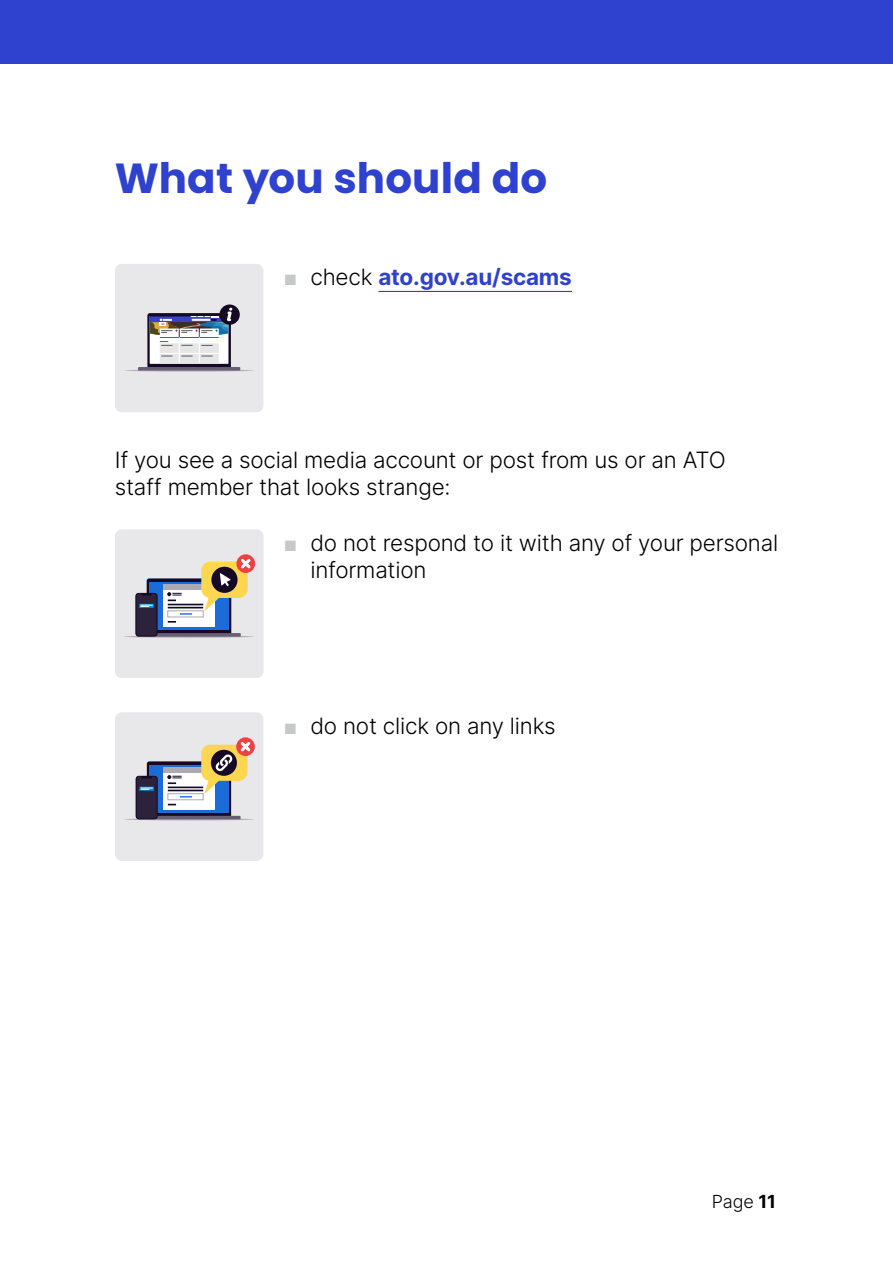
<style>
.page{position:relative;width:893px;height:1263px;background:#fff}
.page>*{position:absolute;margin:0;border:0;box-sizing:border-box;transform-origin:0 0}
.t1{font:700 42px "Poppins";letter-spacing:.005em;color:#2f42cf}
.t2{font:300 22.5px/27px "Inter";letter-spacing:-.01em;color:#000}
.t3{font:700 22.5px "Inter";letter-spacing:-.01em;color:#2f42cf}
.t4{font:300 18px "Inter";color:#000}
.s1{color:#c7c8ca}
.s2{font-weight:300;color:#000}
.s3{font-weight:700}
</style>
<div class="page">
<div style="left:0;top:0;width:893px;height:64px;background:#2f42cf"></div>
<svg style="left:115px;top:712px;width:148px;height:149px;background:#cbcacd"></svg>
<svg style="left:115px;top:529px;width:149px;height:149px;background:#cbc9cc"></svg>
<svg style="left:115px;top:264px;width:148px;height:148px;background:#d5d4d9"></svg>
<hr style="left:378px;top:291px;width:194px;height:1px;background:#2f42cf">
<h1 class="t1" style="left:115px;top:154px;width:434px">What you should do</h1>
<p class="t3" style="left:285px;top:260px;width:288px"><span class="s1">■</span> <span class="s2">check</span> ato.gov.au/scams</p>
<p class="t2" style="left:115px;top:446px;width:612px">If you see a social media account or post from us or an ATO staff member that looks strange:</p>
<p class="t2" style="left:310px;top:529px;width:469px;text-indent:-26px"><span class="s1">■</span> do not respond to it with any of your personal information</p>
<p class="t2" style="left:285px;top:712px;width:272px"><span class="s1">■</span> do not click on any links</p>
<p class="t4" style="left:712px;top:1188px;width:66px">Page <span class="s3">11</span></p>
</div>
